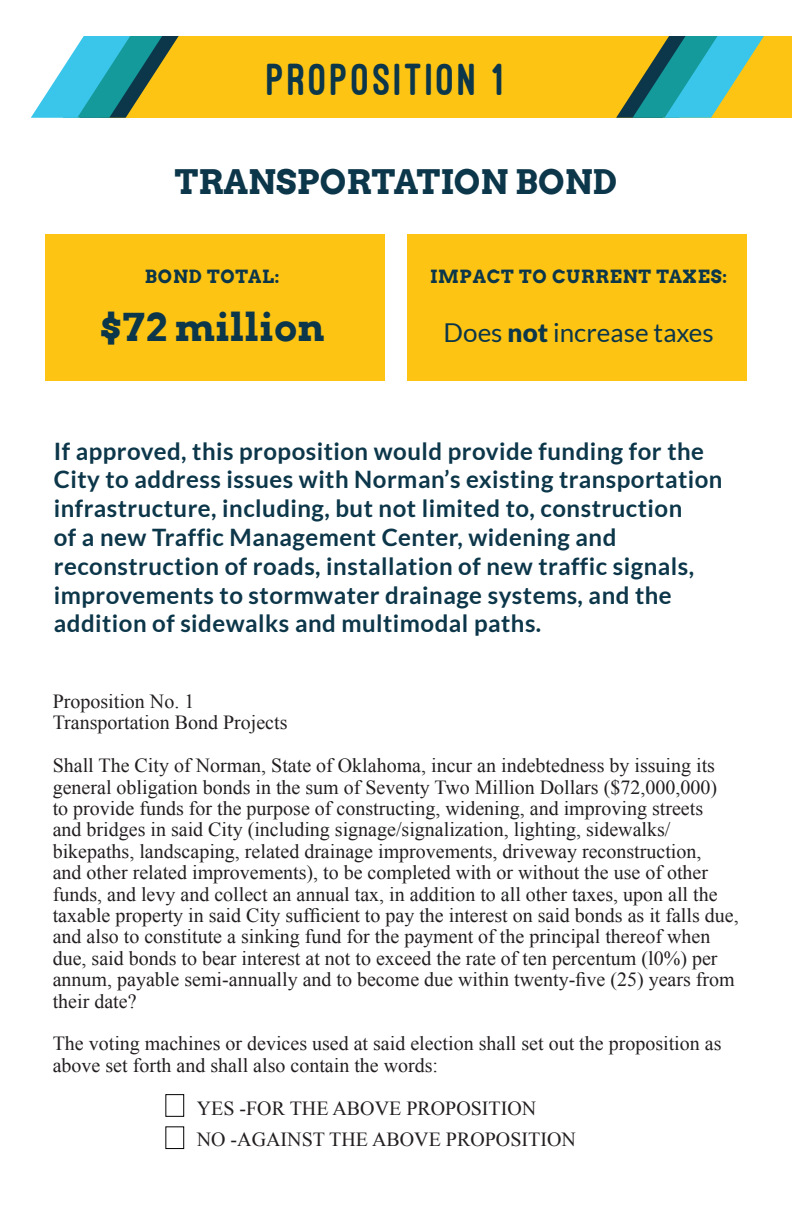
<style>
.page{position:relative;width:792px;height:1224px;background:#fff}
.page>*{position:absolute;margin:0;border:0;box-sizing:border-box;transform-origin:0 0}
.t1{font:800 46.4px "Ostrich Sans";letter-spacing:.06em;color:#0c3649}
.t2{font:700 38.4px "Arvo";color:#0c3649}
.t3{font:700 33.8px "Arvo";color:#0c3649}
.t4{font:26px "Lato";color:#0c3649}
.t5{font:700 24px/28.8px "Lato";letter-spacing:.02em;color:#0c3649}
.t6{font:20px/21.4px "Times New Roman";color:#231f20}
.t7{font:700 18.2px "Arvo";letter-spacing:.04em;color:#0c3649}
.s1{font-weight:900}
</style>
<div class="page">
<div style="left:100px;top:36px;width:692px;height:82px;background:#fec414"></div>
<svg style="left:31px;top:36px;width:148px;height:82px"></svg>
<svg style="left:616px;top:36px;width:148px;height:82px"></svg>
<div style="left:45px;top:234px;width:339px;height:146px;background:#fec414"></div>
<div style="left:408px;top:234px;width:339px;height:146px;background:#fec414"></div>
<div style="left:166px;top:1094px;width:18px;height:23px;border:1px solid #000"></div>
<div style="left:166px;top:1127px;width:18px;height:22px;border:1px solid #000"></div>
<p class="t1" style="left:267px;top:55px;width:238px">PROPOSITION 1</p>
<p class="t3" style="left:175px;top:161px;width:444px">TRANSPORTATION BOND</p>
<p class="t7" style="left:145px;top:265px;width:136px">BOND TOTAL:</p>
<p class="t7" style="left:430px;top:265px;width:299px">IMPACT TO CURRENT TAXES:</p>
<p class="t2" style="left:100px;top:303px;width:227px">$72 million</p>
<p class="t4" style="left:444px;top:318px;width:272px">Does <span class="s1">not</span> increase taxes</p>
<p class="t5" style="left:54px;top:436px;width:670px">If approved, this proposition would provide funding for the City to address issues with Norman’s existing transportation infrastructure, including, but not limited to, construction<br>of a new Traffic Management Center, widening and reconstruction of roads, installation of new traffic signals, improvements to stormwater drainage systems, and the addition of sidewalks and multimodal paths.</p>
<p class="t6" style="left:53px;top:690px;width:143px">Proposition No. 1</p>
<p class="t6" style="left:53px;top:712px;width:236px">Transportation Bond Projects</p>
<p class="t6" style="left:53px;top:754px;width:688px">Shall The City of Norman, State of Oklahoma, incur an indebtedness by issuing its general obligation bonds in the sum of Seventy Two Million Dollars ($72,000,000)<br>to provide funds for the purpose of constructing, widening, and improving streets<br>and bridges in said City (including signage/signalization, lighting, sidewalks/ bikepaths, landscaping, related drainage improvements, driveway reconstruction,<br>and other related improvements), to be completed with or without the use of other funds, and levy and collect an annual tax, in addition to all other taxes, upon all the taxable property in said City sufficient to pay the interest on said bonds as it falls due, and also to constitute a sinking fund for the payment of the principal thereof when due, said bonds to bear interest at not to exceed the rate of ten percentum (l0%) per annum, payable semi-annually and to become due within twenty-five (25) years from their date?</p>
<p class="t6" style="left:53px;top:1033px;width:670px">The voting machines or devices used at said election shall set out the proposition as above set forth and shall also contain the words:</p>
<p class="t6" style="left:197px;top:1097px;width:341px">YES -FOR THE ABOVE PROPOSITION</p>
<p class="t6" style="left:197px;top:1129px;width:381px">NO -AGAINST THE ABOVE PROPOSITION</p>
</div>
